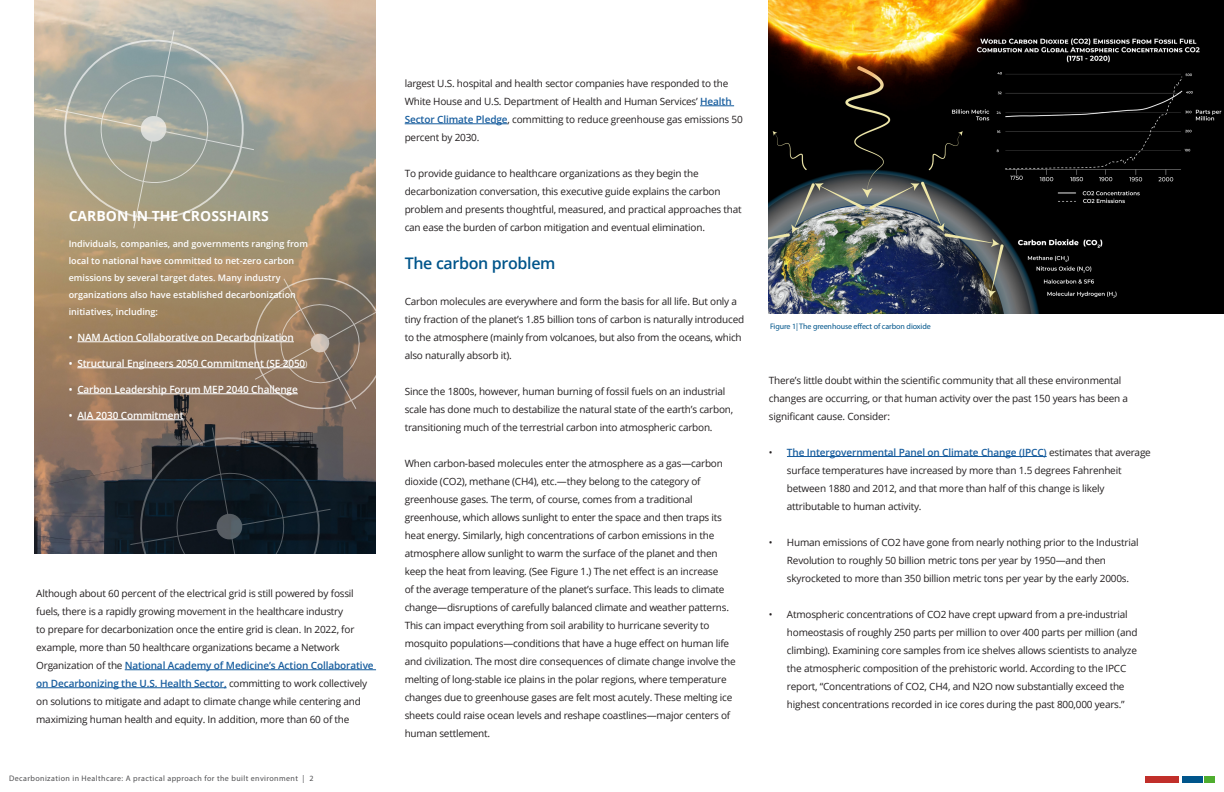
<style>
.page{position:relative;width:1224px;height:792px;background:#fff}
.page>*{position:absolute;margin:0;border:0;box-sizing:border-box;transform-origin:0 0}
.Body{font:600 16px "Open Sans";letter-spacing:-.02em;color:#00558b}
.Bullets{font:700 14px "Open Sans";color:#fff}
.Body-2{font:10px/18px "Open Sans";letter-spacing:-.02em;color:#231f20}
.Bullets-2{font:600 10px "Open Sans";letter-spacing:-.01em;color:#fff}
.Bullets-3{font:600 9px/17px "Open Sans";color:#fff}
.t1{font:8px "Myriad Pro";letter-spacing:.05em;color:#515153}
.Bullets-4{font:8px "Myriad Pro";letter-spacing:-.01em;color:#00558b}
.s1{font-family:"Myriad Pro";font-weight:400;font-size:9px}
.s2{font-weight:600;color:#175d9e}
</style>
<div class="page">
<div style="left:1145px;top:777px;width:34px;height:6px;background:#c12f2a"></div>
<div style="left:1182px;top:777px;width:20px;height:6px;background:#00558b"></div>
<div style="left:1205px;top:777px;width:10px;height:6px;background:#4fad2f"></div>
<hr style="left:125px;top:670px;width:251px;height:1px;background:#175d9e">
<hr style="left:36px;top:688px;width:191px;height:1px;background:#175d9e">
<hr style="left:700px;top:106px;width:34px;height:1px;background:#175d9e">
<hr style="left:405px;top:124px;width:103px;height:1px;background:#175d9e">
<img style="left:35px;top:0;width:341px;height:554px">
<svg style="left:54px;top:29px;width:201px;height:200px;background:#a4a698"></svg>
<svg style="left:245px;top:269px;width:131px;height:149px;background:#8d7864"></svg>
<svg style="left:129px;top:426px;width:203px;height:128px;background:#23282e"></svg>
<hr style="left:77px;top:342px;width:217px;height:1px;background:#fff">
<hr style="left:77px;top:368px;width:228px;height:1px;background:#fff">
<hr style="left:77px;top:394px;width:221px;height:1px;background:#fff">
<hr style="left:77px;top:420px;width:107px;height:1px;background:#fff">
<hr style="left:787px;top:456px;width:260px;height:1px;background:#175d9e">
<img style="left:769px;top:0;width:455px;height:313px">
<p class="Bullets" style="left:69px;top:206px;width:202px">CARBON IN THE CROSSHAIRS</p>
<p class="Bullets-3" style="left:69px;top:235px;width:241px">Individuals, companies, and governments ranging from local to national have committed to net-zero carbon emissions by several target dates. Many industry organizations also have established decarbonization initiatives, including:</p>
<p class="Bullets-2" style="left:69px;top:330px;width:227px">• NAM Action Collaborative on Decarbonization</p>
<p class="Bullets-2" style="left:69px;top:356px;width:241px">• Structural Engineers 2050 Commitment (SE 2050<span class="s1">)</span></p>
<p class="Bullets-2" style="left:69px;top:382px;width:231px">• Carbon Leadership Forum MEP 2040 Challenge</p>
<p class="Bullets-2" style="left:69px;top:408px;width:117px">• AIA 2030 Commitment</p>
<p class="Body-2" style="left:36px;top:584px;width:339px">Although about 60 percent of the electrical grid is still powered by fossil fuels, there is a rapidly growing movement in the healthcare industry<br>to prepare for decarbonization once the entire grid is clean. In 2022, for example, more than 50 healthcare organizations became a Network Organization of the <span class="s2">National Academy of Medicine’s Action Collaborative on Decarbonizing the U.S. Health Sector,</span> committing to work collectively on solutions to mitigate and adapt to climate change while centering and maximizing human health and equity. In addition, more than 60 of the</p>
<p class="t1" style="left:9px;top:774px;width:306px">Decarbonization in Healthcare: A practical approach for the built environment | 2</p>
<p class="Body-2" style="left:405px;top:74px;width:340px">largest U.S. hospital and health sector companies have responded to the White House and U.S. Department of Health and Human Services’ <span class="s2">Health Sector Climate Pledge</span>, committing to reduce greenhouse gas emissions 50 percent by 2030.</p>
<p class="Body-2" style="left:405px;top:164px;width:338px">To provide guidance to healthcare organizations as they begin the decarbonization conversation, this executive guide explains the carbon problem and presents thoughtful, measured, and practical approaches that can ease the burden of carbon mitigation and eventual elimination.</p>
<p class="Body" style="left:405px;top:252px;width:152px">The carbon problem</p>
<p class="Body-2" style="left:405px;top:292px;width:341px">Carbon molecules are everywhere and form the basis for all life. But only a tiny fraction of the planet’s 1.85 billion tons of carbon is naturally introduced to the atmosphere (mainly from volcanoes, but also from the oceans, which also naturally absorb it).</p>
<p class="Body-2" style="left:405px;top:382px;width:330px">Since the 1800s, however, human burning of fossil fuels on an industrial scale has done much to destabilize the natural state of the earth’s carbon, transitioning much of the terrestrial carbon into atmospheric carbon.</p>
<p class="Body-2" style="left:405px;top:454px;width:333px">When carbon-based molecules enter the atmosphere as a gas—carbon dioxide (CO2), methane (CH4), etc.—they belong to the category of greenhouse gases. The term, of course, comes from a traditional greenhouse, which allows sunlight to enter the space and then traps its heat energy. Similarly, high concentrations of carbon emissions in the atmosphere allow sunlight to warm the surface of the planet and then keep the heat from leaving. (See Figure 1.) The net effect is an increase<br>of the average temperature of the planet’s surface. This leads to climate change—disruptions of carefully balanced climate and weather patterns.<br>This can impact everything from soil arability to hurricane severity to mosquito populations—conditions that have a huge effect on human life and civilization. The most dire consequences of climate change involve the melting of long-stable ice plains in the polar regions, where temperature changes due to greenhouse gases are felt most acutely. These melting ice sheets could raise ocean levels and reshape coastlines—major centers of human settlement.</p>
<p class="Bullets-4" style="left:770px;top:322px;width:162px">Figure 1| The greenhouse effect of carbon dioxide</p>
<p class="Body-2" style="left:769px;top:371px;width:361px">There’s little doubt within the scientific community that all these environmental changes are occurring, or that human activity over the past 150 years has been a significant cause. Consider:</p>
<p class="Body-2" style="left:787px;top:443px;width:365px;text-indent:-18px">• <span class="s2">The Intergovernmental Panel on Climate Change (IPCC)</span> estimates that average surface temperatures have increased by more than 1.5 degrees Fahrenheit between 1880 and 2012, and that more than half of this change is likely attributable to human activity.</p>
<p class="Body-2" style="left:787px;top:533px;width:353px;text-indent:-18px">• Human emissions of CO2 have gone from nearly nothing prior to the Industrial<br>Revolution to roughly 50 billion metric tons per year by 1950—and then skyrocketed to more than 350 billion metric tons per year by the early 2000s.</p>
<p class="Body-2" style="left:787px;top:605px;width:352px;text-indent:-18px">• Atmospheric concentrations of CO2 have crept upward from a pre-industrial homeostasis of roughly 250 parts per million to over 400 parts per million (and climbing). Examining core samples from ice shelves allows scientists to analyze the atmospheric composition of the prehistoric world. According to the IPCC report, “Concentrations of CO2, CH4, and N2O now substantially exceed the highest concentrations recorded in ice cores during the past 800,000 years.”</p>
</div>
